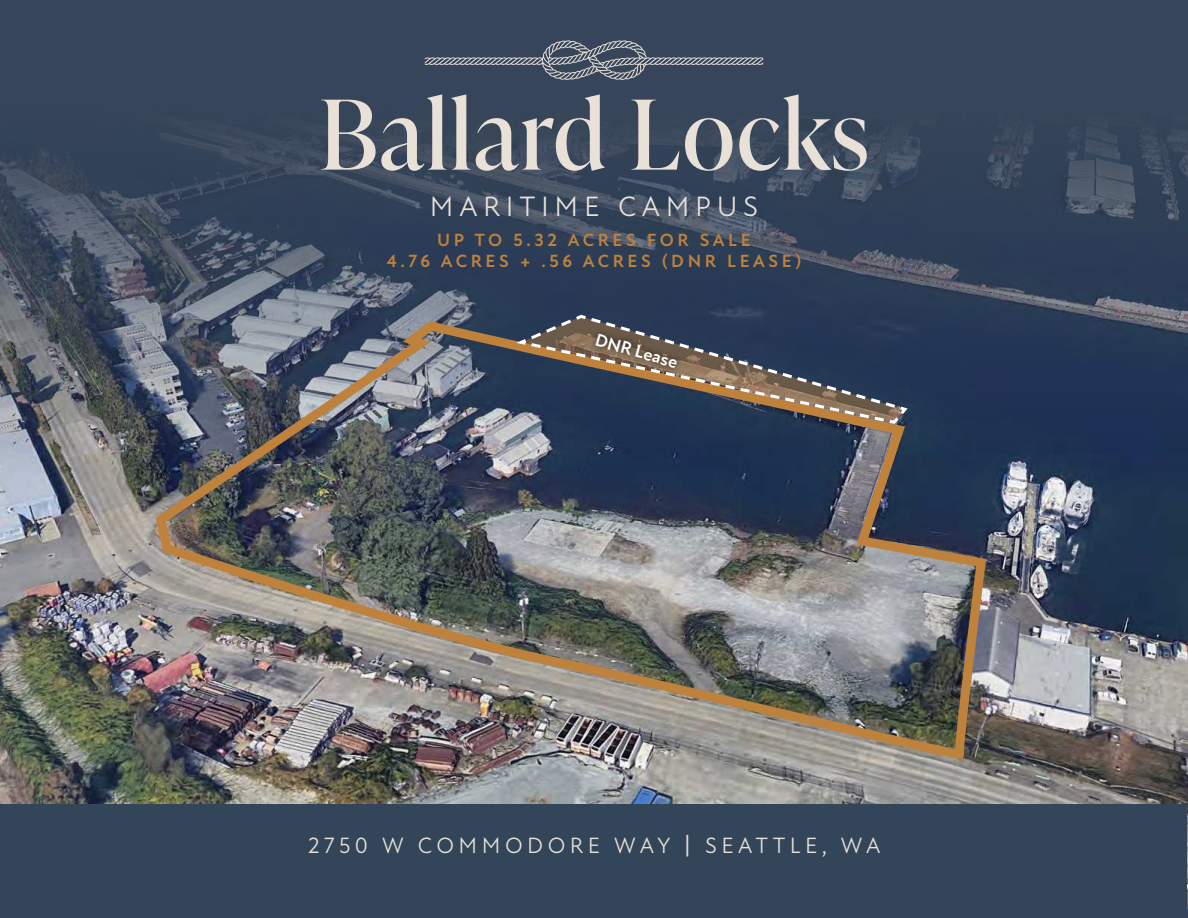
<style>
.page{position:relative;width:1188px;height:918px;background:#fff}
.page>*{position:absolute;margin:0;border:0;box-sizing:border-box;transform-origin:0 0}
.t1{font:28.5px "New Atten";letter-spacing:.2em;color:#e9e1d8}
.t2{font:22.5px "New Atten";letter-spacing:.2em;color:#e9e1d8}
.t3{font:700 18px/21.6px "New Atten";letter-spacing:.2em;color:#bf823d;text-align:center}
.t4{font:700 18px "New Atten";color:#fff}
.s1{font-weight:500}
</style>
<div class="page">
<img style="left:0;top:0;width:1188px;height:909px">
<svg style="left:321px;top:94px;width:546px;height:77px;background:#676f7b"></svg>
<svg style="left:425px;top:40px;width:338px;height:40px;background:#4e5a6a"></svg>
<div style="left:1px;top:804px;width:1186px;height:113px;background:#334559"></div>
<img style="left:151px;top:317px;width:839px;height:441px">
<svg style="left:511px;top:313px;width:399px;height:113px;background:#444b58"></svg>
<div style="left:589px;top:328px;width:94px;height:46px;background:#000;opacity:.75"></div>
<h1 class="t1" style="left:430px;top:190px;width:330px">MARITIME CAMPUS</h1>
<p class="t3" style="left:387px;top:229px;width:416px">UP TO 5.32 ACRES FOR SALE<br>4.76 ACRES + .56 ACRES (DNR LEASE)</p>
<p class="t4" style="left:599px;top:329px;width:87px;rotate:16deg">DNR Lease</p>
<p class="t2" style="left:308px;top:832px;width:574px">2750 W COMMODORE WAY <span class="s1">|</span> SEATTLE, WA</p>
</div>
